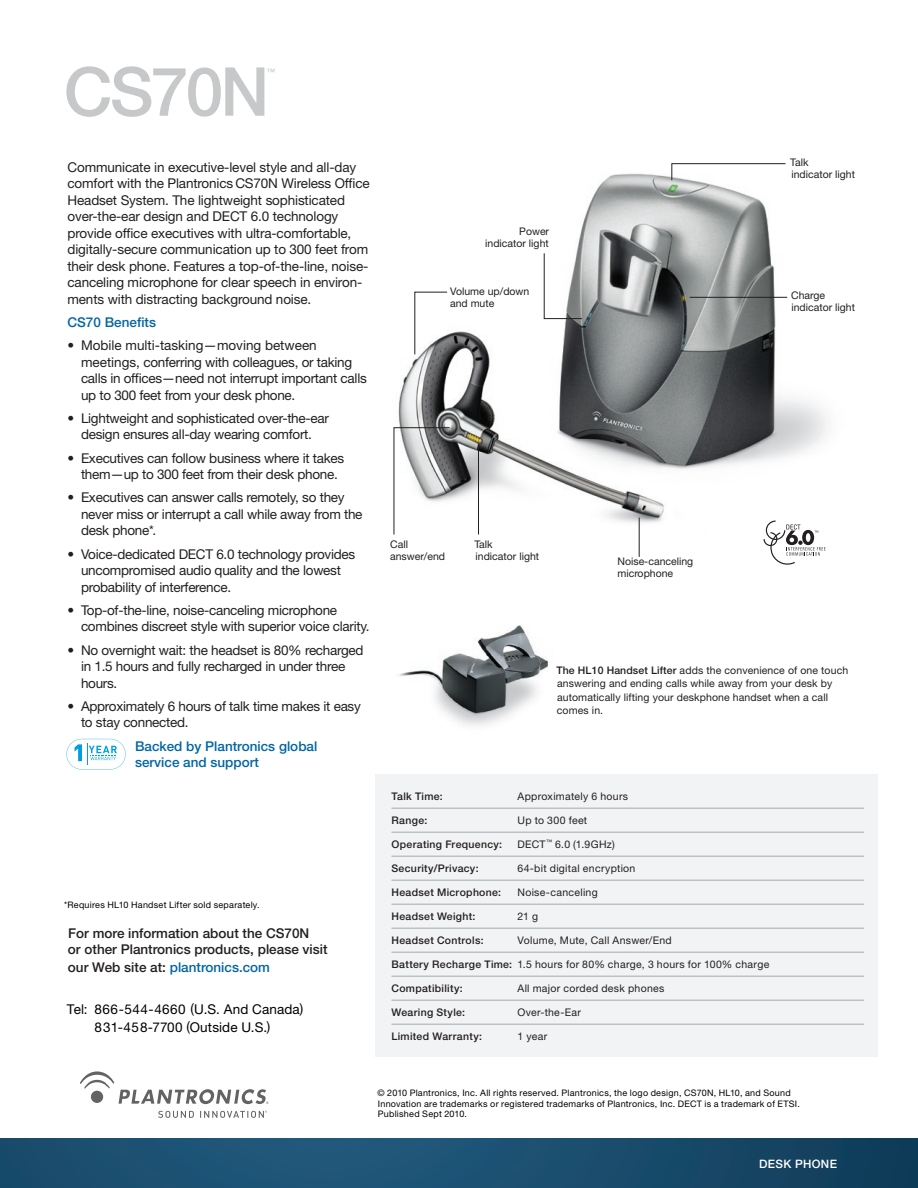
<style>
.page{position:relative;width:918px;height:1188px;background:#fff}
.page>*{position:absolute;margin:0;border:0;box-sizing:border-box;transform-origin:0 0}
.A__Template_Product{font:500 67.5px "Helvetica Neue LT Std";color:#c7c8ca}
.C__Bullet_Points{font:13.5px/16.5px "Helvetica Neue LT Std";letter-spacing:-.02em;color:#231f20}
.C_C__Straight_text-n{font:13.5px/16.5px "Helvetica Neue LT Std";letter-spacing:-.01em;color:#231f20}
.B__Blue_Subhead{font:500 13.5px/16.5px "Helvetica Neue LT Std";color:#0065a4}
.t1{font:500 13.5px/16.5px "Helvetica Neue LT Std";color:#231f20}
.t2{font:13.5px/18px "Helvetica Neue LT Std";letter-spacing:.015em;color:#000;text-align:center}
.C__Bullet_Points-2{font:500 13.5px "Helvetica Neue LT Std";color:#0065a4}
.t3{font:500 11.7px "Helvetica Neue LT Std";letter-spacing:.025em;color:#fff}
.F__Chart_text{font:10.5px "Helvetica Neue LT Std";letter-spacing:.03em;color:#231f20}
.DD__Caption_7_9_roma{font:10.5px/13.5px "Helvetica Neue LT Std";letter-spacing:.01em;color:#231f20}
.F__Chart_text-2{font:500 10.5px "Helvetica Neue LT Std";letter-spacing:.03em;color:#231f20}
.D__Callouts_Flush_le{font:10.5px/12px "Helvetica Neue LT Std";color:#231f20}
.E__Callouts__flush_r{font:10.5px "Helvetica Neue LT Std";color:#231f20}
.E__legal{font:9px/10.5px "Helvetica Neue LT Std";letter-spacing:.025em;color:#000}
.A__Template_Product-2{font:500 8.7px "Helvetica Neue LT Std";color:#c7c8ca}
.s1{color:#231f20}
.s2{font-weight:500}
</style>
<div class="page">
<img style="left:0;top:1138px;width:918px;height:50px">
<svg style="left:80px;top:1071px;width:189px;height:47px"></svg>
<div style="left:375px;top:774px;width:503px;height:283px;background:#f2f3f4"></div>
<img style="left:393px;top:173px;width:435px;height:384px">
<img style="left:399px;top:625px;width:149px;height:101px">
<hr style="left:392px;top:808px;width:472px;height:1px;background:#a8a9ad">
<hr style="left:392px;top:832px;width:472px;height:1px;background:#a8a9ad">
<hr style="left:392px;top:856px;width:472px;height:1px;background:#a8a9ad">
<hr style="left:392px;top:880px;width:472px;height:1px;background:#a8a9ad">
<hr style="left:392px;top:904px;width:472px;height:1px;background:#a8a9ad">
<hr style="left:392px;top:928px;width:472px;height:1px;background:#a8a9ad">
<hr style="left:392px;top:952px;width:472px;height:1px;background:#a8a9ad">
<hr style="left:392px;top:976px;width:472px;height:1px;background:#a8a9ad">
<hr style="left:392px;top:1000px;width:472px;height:1px;background:#a8a9ad">
<hr style="left:392px;top:1024px;width:472px;height:1px;background:#a8a9ad">
<svg style="left:671px;top:163px;width:115px;height:18px"></svg>
<hr style="left:690px;top:297px;width:97px;height:1px;background:#231f20">
<svg style="left:414px;top:292px;width:33px;height:63px"></svg>
<svg style="left:544px;top:253px;width:38px;height:66px"></svg>
<hr style="left:478px;top:444px;width:1px;height:91px;background:#231f20">
<hr style="left:639px;top:518px;width:1px;height:39px;background:#231f20">
<svg style="left:394px;top:427px;width:56px;height:108px"></svg>
<svg style="left:764px;top:520px;width:61px;height:45px"></svg>
<svg style="left:66px;top:739px;width:60px;height:31px"></svg>
<p class="A__Template_Product" style="left:64px;top:51px;width:197px">CS70N</p>
<p class="A__Template_Product-2" style="left:267px;top:66px;width:10px">™</p>
<p class="C_C__Straight_text-n" style="left:68px;top:158px;width:304px">Communicate in executive-level style and all-day comfort with the Plantronics CS70N Wireless Office Headset System. The lightweight sophisticated over-the-ear design and DECT 6.0 technology provide office executives with ultra-comfortable, digitally-secure communication up to 300 feet from their desk phone. Features a top-of-the-line, noise&shy;canceling microphone for clear speech in environ&shy;ments with distracting background noise.</p>
<p class="C__Bullet_Points-2" style="left:68px;top:314px;width:90px">CS70 Benefits</p>
<p class="C__Bullet_Points" style="left:81px;top:337px;width:287px;text-indent:-14px">• Mobile multi-tasking—moving between meetings, conferring with colleagues, or taking calls in offices—need not interrupt important calls up to 300 feet from your desk phone.</p>
<p class="C__Bullet_Points" style="left:68px;top:410px;width:263px;text-align:center">• Lightweight and sophisticated over-the-ear design ensures all-day wearing comfort.</p>
<p class="C__Bullet_Points" style="left:68px;top:449px;width:278px;text-align:center">• Executives can follow business where it takes them—up to 300 feet from their desk phone.</p>
<p class="C__Bullet_Points" style="left:81px;top:489px;width:283px;text-indent:-14px">• Executives can answer calls remotely, so they never miss or interrupt a call while away from the desk phone*.</p>
<p class="C__Bullet_Points" style="left:81px;top:545px;width:276px;text-indent:-14px">• Voice-dedicated DECT 6.0 technology provides uncompromised audio quality and the lowest probability of interference.</p>
<p class="C__Bullet_Points" style="left:81px;top:602px;width:290px;text-indent:-14px">• Top-of-the-line, noise-canceling microphone combines discreet style with superior voice clarity.</p>
<p class="C__Bullet_Points" style="left:81px;top:641px;width:284px;text-indent:-14px">• No overnight wait: the headset is 80% recharged in 1.5 hours and fully recharged in under three hours.</p>
<p class="C__Bullet_Points" style="left:81px;top:698px;width:281px;text-indent:-14px">• Approximately 6 hours of talk time makes it easy to stay connected.</p>
<p class="B__Blue_Subhead" style="left:135px;top:737px;width:184px">Backed by Plantronics global service and support</p>
<p class="E__legal" style="left:64px;top:899px;width:197px">*Requires HL10 Handset Lifter sold separately.</p>
<p class="t1" style="left:68px;top:925px;width:261px">For more information about the CS70N<br>or other Plantronics products, please visit</p>
<p class="B__Blue_Subhead" style="left:68px;top:959px;width:204px"><span class="s1">our Web site at:</span> plantronics.com</p>
<p class="t2" style="left:67px;top:1000px;width:238px">Tel: 866-544-4660 (U.S. And Canada)<br>831-458-7700 (Outside U.S.)</p>
<p class="E__Callouts__flush_r" style="left:519px;top:226px;width:31px">Power</p>
<p class="E__Callouts__flush_r" style="left:485px;top:238px;width:65px">indicator light</p>
<p class="D__Callouts_Flush_le" style="left:450px;top:286px;width:81px">Volume up/down</p>
<p class="D__Callouts_Flush_le" style="left:450px;top:298px;width:46px">and mute</p>
<p class="D__Callouts_Flush_le" style="left:390px;top:538px;width:57px">Call answer/end</p>
<p class="D__Callouts_Flush_le" style="left:474px;top:538px;width:20px">Talk</p>
<p class="D__Callouts_Flush_le" style="left:476px;top:550px;width:65px">indicator light</p>
<p class="D__Callouts_Flush_le" style="left:617px;top:556px;width:77px">Noise-canceling microphone</p>
<p class="D__Callouts_Flush_le" style="left:790px;top:157px;width:20px">Talk</p>
<p class="D__Callouts_Flush_le" style="left:791px;top:169px;width:65px">indicator light</p>
<p class="D__Callouts_Flush_le" style="left:791px;top:289px;width:35px">Charge</p>
<p class="D__Callouts_Flush_le" style="left:791px;top:301px;width:65px">indicator light</p>
<p class="DD__Caption_7_9_roma" style="left:557px;top:663px;width:293px"><span class="s2">The HL10 Handset Lifter</span> adds the convenience of one touch answering and ending calls while away from your desk by automatically lifting your deskphone handset when a call comes in.</p>
<p class="F__Chart_text-2" style="left:392px;top:790px;width:53px">Talk Time:</p>
<p class="F__Chart_text" style="left:518px;top:790px;width:112px">Approximately 6 hours</p>
<p class="F__Chart_text-2" style="left:392px;top:814px;width:37px">Range:</p>
<p class="F__Chart_text" style="left:518px;top:814px;width:71px">Up to 300 feet</p>
<p class="F__Chart_text-2" style="left:392px;top:838px;width:112px">Operating Frequency:</p>
<p class="F__Chart_text" style="left:517px;top:838px;width:99px">DECT<sup>™</sup> 6.0 (1.9GHz)</p>
<p class="F__Chart_text-2" style="left:392px;top:862px;width:89px">Security/Privacy:</p>
<p class="F__Chart_text" style="left:518px;top:862px;width:119px">64-bit digital encryption</p>
<p class="F__Chart_text-2" style="left:392px;top:886px;width:111px">Headset Microphone:</p>
<p class="F__Chart_text" style="left:518px;top:886px;width:82px">Noise-canceling</p>
<p class="F__Chart_text-2" style="left:392px;top:910px;width:85px">Headset Weight:</p>
<p class="F__Chart_text" style="left:517px;top:910px;width:22px">21 g</p>
<p class="F__Chart_text-2" style="left:392px;top:934px;width:94px">Headset Controls:</p>
<p class="F__Chart_text" style="left:518px;top:934px;width:156px">Volume, Mute, Call Answer/End</p>
<p class="F__Chart_text" style="left:392px;top:958px;width:379px"><span class="s2">Battery Recharge Time:</span> 1.5 hours for 80% charge, 3 hours for 100% charge</p>
<p class="F__Chart_text-2" style="left:392px;top:982px;width:73px">Compatibility:</p>
<p class="F__Chart_text" style="left:517px;top:982px;width:148px">All major corded desk phones</p>
<p class="F__Chart_text-2" style="left:392px;top:1006px;width:75px">Wearing Style:</p>
<p class="F__Chart_text" style="left:517px;top:1006px;width:65px">Over-the-Ear</p>
<p class="F__Chart_text-2" style="left:392px;top:1030px;width:92px">Limited Warranty:</p>
<p class="F__Chart_text" style="left:517px;top:1030px;width:31px">1 year</p>
<p class="E__legal" style="left:377px;top:1088px;width:424px">© 2010 Plantronics, Inc. All rights reserved. Plantronics, the logo design, CS70N, HL10, and Sound<br>Innovation are trademarks or registered trademarks of Plantronics, Inc. DECT is a trademark of ETSI.<br>Published Sept 2010.</p>
<p class="t3" style="left:759px;top:1157px;width:79px">Desk Phone</p>
</div>
